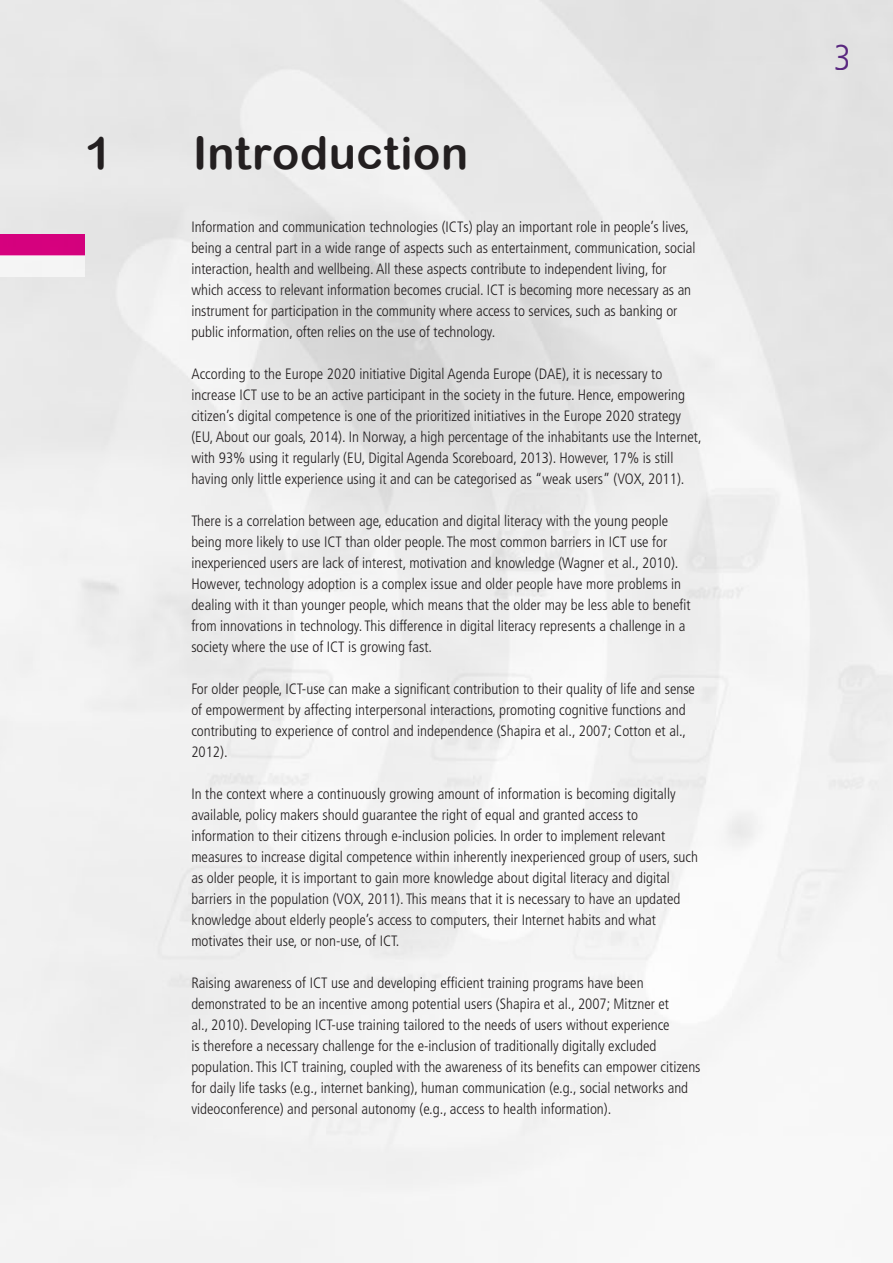
<style>
.page{position:relative;width:893px;height:1263px;background:#fff}
.page>*{position:absolute;margin:0;border:0;box-sizing:border-box;transform-origin:0 0}
.t1{font:45px "Arial Rounded MT Bold";letter-spacing:.01em;color:#231f20}
.t2{font:300 condensed 36px "Frutiger LT Std";color:#652d91}
.t3{font:300 condensed 15px/21px "Frutiger LT Std";color:#231f20}
</style>
<div class="page">
<div style="left:0;top:234px;width:85px;height:21px;background:#d5017e"></div>
<div style="left:0;top:255px;width:85px;height:21px;background:#f5f5f5"></div>
<h1 class="t1" style="left:85px;top:126px;width:28px">1</h1>
<h1 class="t1" style="left:193px;top:126px;width:277px">Introduction</h1>
<p class="t3" style="left:191px;top:216px;width:506px">Information and communication technologies (ICTs) play an important role in people’s lives, being a central part in a wide range of aspects such as entertainment, communication, social interaction, health and wellbeing. All these aspects contribute to independent living, for which access to relevant information becomes crucial. ICT is becoming more necessary as an instrument for participation in the community where access to services, such as banking or public information, often relies on the use of technology.</p>
<p class="t3" style="left:191px;top:363px;width:512px">According to the Europe 2020 initiative Digital Agenda Europe (DAE), it is necessary to increase ICT use to be an active participant in the society in the future. Hence, empowering citizen’s digital competence is one of the prioritized initiatives in the Europe 2020 strategy (EU, About our goals, 2014). In Norway, a high percentage of the inhabitants use the Internet, with 93% using it regularly (EU, Digital Agenda Scoreboard, 2013). However, 17% is still having only little experience using it and can be categorised as “weak users” (VOX, 2011).</p>
<p class="t3" style="left:191px;top:510px;width:501px">There is a correlation between age, education and digital literacy with the young people being more likely to use ICT than older people. The most common barriers in ICT use for inexperienced users are lack of interest, motivation and knowledge (Wagner et al., 2010).<br>However, technology adoption is a complex issue and older people have more problems in dealing with it than younger people, which means that the older may be less able to benefit from innovations in technology. This difference in digital literacy represents a challenge in a society where the use of ICT is growing fast.</p>
<p class="t3" style="left:191px;top:678px;width:505px">For older people, ICT-use can make a significant contribution to their quality of life and sense of empowerment by affecting interpersonal interactions, promoting cognitive functions and contributing to experience of control and independence (Shapira et al., 2007; Cotton et al., 2012).</p>
<p class="t3" style="left:191px;top:783px;width:508px">In the context where a continuously growing amount of information is becoming digitally available, policy makers should guarantee the right of equal and granted access to information to their citizens through e-inclusion policies. In order to implement relevant measures to increase digital competence within inherently inexperienced group of users, such as older people, it is important to gain more knowledge about digital literacy and digital barriers in the population (VOX, 2011). This means that it is necessary to have an updated knowledge about elderly people’s access to computers, their Internet habits and what motivates their use, or non-use, of ICT.</p>
<p class="t3" style="left:191px;top:972px;width:511px">Raising awareness of ICT use and developing efficient training programs have been demonstrated to be an incentive among potential users (Shapira et al., 2007; Mitzner et<br>al., 2010). Developing ICT-use training tailored to the needs of users without experience<br>is therefore a necessary challenge for the e-inclusion of traditionally digitally excluded population. This ICT training, coupled with the awareness of its benefits can empower citizens for daily life tasks (e.g., internet banking), human communication (e.g., social networks and videoconference) and personal autonomy (e.g., access to health information).</p>
<h2 class="t2" style="left:833px;top:37px;width:19px">3</h2>
</div>
